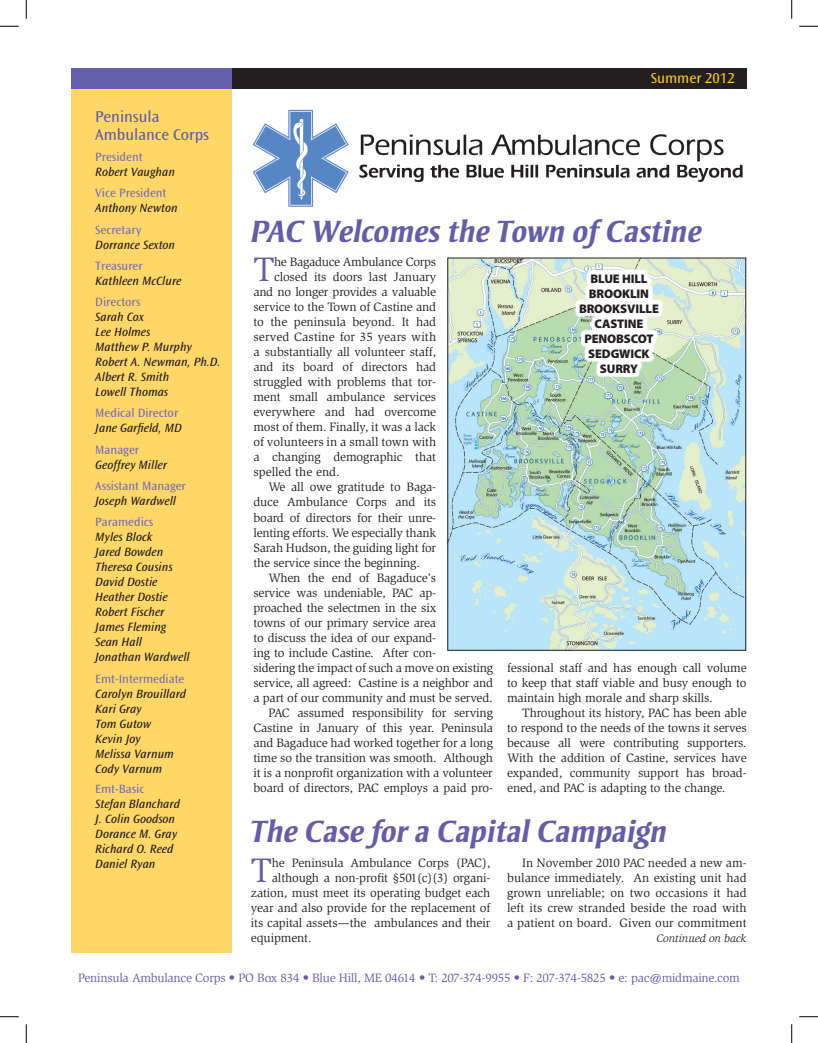
<style>
.page{position:relative;width:818px;height:1043px;background:#fff}
.page>*{position:absolute;margin:0;border:0;box-sizing:border-box;transform-origin:0 0}
.t1{font:34.88px "Slimbach Std";color:#625ea9}
.t2{font:italic 700 31.5px "Strayhorn MT Std";letter-spacing:-.01em;color:#625ea9}
.t3{font:16.25px/18.2px "Ocean Sans Std";color:#625ea9}
.t4{font:15px "Ocean Sans Std";color:#feca0a}
.t5{font:12.5px/15px "Slimbach Std";letter-spacing:-.01em;color:#231f20;text-align:justify}
.t6{font:italic 12.5px/15px "Ocean Sans Std";color:#201c1d}
.t7{font:12.5px "Ocean Sans Std";color:#756fb3}
.t8{font:12.5px "Slimbach Std";letter-spacing:-.02em;color:#625ea9}
.t9{font:900 12.5px/15px "Myriad Pro";letter-spacing:-.01em;color:#231f20;text-align:center}
.t10{font:12.5px "Slimbach Std";letter-spacing:.01em;color:#231f20}
.t11{font:italic 11.25px "Slimbach Std";letter-spacing:-.01em;color:#231f20}
</style>
<div class="page">
<div style="left:226px;top:69px;width:520px;height:20px;background:#231f20"></div>
<img style="left:252px;top:109px;width:491px;height:98px">
<div style="left:71px;top:69px;width:160px;height:883px;background:#fed767"></div>
<div style="left:71px;top:69px;width:160px;height:20px;background:#625ea9"></div>
<img style="left:449px;top:260px;width:295px;height:388px">
<div style="left:447px;top:258px;width:299px;height:392px;border:1px solid #231f20"></div>
<svg style="left:574px;top:268px;width:88px;height:109px"></svg>
<svg style="left:0;top:25px;width:19px;height:2px"></svg>
<svg style="left:799px;top:25px;width:19px;height:2px"></svg>
<svg style="left:0;top:1016px;width:19px;height:1px"></svg>
<svg style="left:799px;top:1016px;width:19px;height:1px"></svg>
<svg style="left:25px;top:0;width:2px;height:19px"></svg>
<svg style="left:25px;top:1024px;width:2px;height:18px"></svg>
<svg style="left:791px;top:0;width:1px;height:19px"></svg>
<svg style="left:791px;top:1024px;width:1px;height:18px"></svg>
<h3 class="t3" style="left:95px;top:107px;width:115px">Peninsula<br>Ambulance Corps</h3>
<p class="t7" style="left:95px;top:150px;width:49px">President</p>
<p class="t6" style="left:95px;top:165px;width:81px">Robert Vaughan</p>
<p class="t7" style="left:95px;top:186px;width:73px">Vice President</p>
<p class="t6" style="left:95px;top:201px;width:84px">Anthony Newton</p>
<p class="t7" style="left:95px;top:222px;width:48px">Secretary</p>
<p class="t6" style="left:95px;top:237px;width:81px">Dorrance Sexton</p>
<p class="t7" style="left:95px;top:259px;width:49px">Treasurer</p>
<p class="t6" style="left:95px;top:273px;width:87px">Kathleen McClure</p>
<p class="t7" style="left:95px;top:295px;width:47px">Directors</p>
<p class="t6" style="left:95px;top:310px;width:127px">Sarah Cox<br>Lee Holmes<br>Matthew P. Murphy<br>Robert A. Newman, Ph.D.<br>Albert R. Smith<br>Lowell Thomas</p>
<p class="t7" style="left:95px;top:406px;width:84px">Medical Director</p>
<p class="t6" style="left:95px;top:421px;width:88px">Jane Garfield, MD</p>
<p class="t7" style="left:95px;top:442px;width:45px">Manager</p>
<p class="t6" style="left:95px;top:457px;width:73px">Geoffrey Miller</p>
<p class="t7" style="left:95px;top:479px;width:92px">Assistant Manager</p>
<p class="t6" style="left:95px;top:493px;width:82px">Joseph Wardwell</p>
<p class="t7" style="left:95px;top:515px;width:60px">Paramedics</p>
<p class="t6" style="left:95px;top:530px;width:96px">Myles Block<br>Jared Bowden<br>Theresa Cousins<br>David Dostie<br>Heather Dostie<br>Robert Fischer<br>James Fleming<br>Sean Hall<br>Jonathan Wardwell</p>
<p class="t7" style="left:95px;top:671px;width:91px">Emt-Intermediate</p>
<p class="t6" style="left:95px;top:686px;width:92px">Carolyn Brouillard<br>Kari Gray<br>Tom Gutow<br>Kevin Joy<br>Melissa Varnum<br>Cody Varnum</p>
<p class="t7" style="left:95px;top:782px;width:51px">Emt-Basic</p>
<p class="t6" style="left:95px;top:796px;width:86px">Stefan Blanchard<br>J. Colin Goodson<br>Dorance M. Gray<br>Richard O. Reed<br>Daniel Ryan</p>
<p class="t4" style="left:650px;top:70px;width:85px">Summer 2012</p>
<h2 class="t2" style="left:251px;top:212px;width:452px">PAC Welcomes the Town of Castine</h2>
<h1 class="t1" style="left:253px;top:250px;width:23px">T</h1>
<p class="t5" style="left:274px;top:255px;width:164px">he Bagaduce Ambulance Corps</p>
<p class="t5" style="left:274px;top:270px;width:164px">closed its doors last January</p>
<p class="t5" style="left:253px;top:285px;width:184px">and no longer provides a valuable</p>
<p class="t5" style="left:253px;top:300px;width:184px">service to the Town of Castine and</p>
<p class="t5" style="left:253px;top:315px;width:184px">to the peninsula beyond. It had</p>
<p class="t10" style="left:253px;top:330px;width:184px">served Castine for 35 years with</p>
<p class="t5" style="left:253px;top:345px;width:184px">a substantially all volunteer staff,</p>
<p class="t5" style="left:253px;top:360px;width:184px">and its board of directors had</p>
<p class="t5" style="left:253px;top:375px;width:184px">struggled with problems that tor-</p>
<p class="t5" style="left:253px;top:390px;width:184px">ment small ambulance services</p>
<p class="t5" style="left:253px;top:405px;width:184px">everywhere and had overcome</p>
<p class="t5" style="left:253px;top:420px;width:184px">most of them. Finally, it was a lack</p>
<p class="t5" style="left:253px;top:435px;width:184px">of volunteers in a small town with</p>
<p class="t5" style="left:253px;top:450px;width:184px">a changing demographic that</p>
<p class="t5" style="left:253px;top:465px;width:88px">spelled the end.</p>
<p class="t5" style="left:268px;top:480px;width:169px">We all owe gratitude to Baga-</p>
<p class="t5" style="left:253px;top:495px;width:184px">duce Ambulance Corps and its</p>
<p class="t5" style="left:253px;top:510px;width:184px">board of directors for their unre-</p>
<p class="t5" style="left:253px;top:525px;width:184px">lenting efforts. We especially thank</p>
<p class="t5" style="left:253px;top:540px;width:184px">Sarah Hudson, the guiding light for</p>
<p class="t5" style="left:253px;top:555px;width:168px">the service since the beginning.</p>
<p class="t5" style="left:268px;top:570px;width:169px">When the end of Bagaduce’s</p>
<p class="t5" style="left:253px;top:585px;width:184px">service was undeniable, PAC ap-</p>
<p class="t5" style="left:253px;top:600px;width:184px">proached the selectmen in the six</p>
<p class="t5" style="left:253px;top:615px;width:184px">towns of our primary service area</p>
<p class="t5" style="left:253px;top:630px;width:184px">to discuss the idea of our expand-</p>
<p class="t5" style="left:253px;top:645px;width:184px">ing to include Castine. After con-</p>
<p class="t5" style="left:253px;top:660px;width:241px">sidering the impact of such a move on existing</p>
<p class="t5" style="left:253px;top:675px;width:241px">service, all agreed: Castine is a neighbor and</p>
<p class="t5" style="left:253px;top:690px;width:241px">a part of our community and must be served.</p>
<p class="t5" style="left:268px;top:705px;width:226px">PAC assumed responsibility for serving</p>
<p class="t5" style="left:253px;top:720px;width:241px">Castine in January of this year. Peninsula</p>
<p class="t5" style="left:253px;top:735px;width:241px">and Bagaduce had worked together for a long</p>
<p class="t5" style="left:253px;top:750px;width:241px">time so the transition was smooth. Although</p>
<p class="t5" style="left:253px;top:765px;width:241px">it is a nonprofit organization with a volunteer</p>
<p class="t5" style="left:253px;top:780px;width:241px">board of directors, PAC employs a paid pro-</p>
<p class="t9" style="left:579px;top:271px;width:81px">BLUE HILL<br>BROOKLIN<br>BROOKSVILLE<br>CASTINE<br>PENOBSCOT<br>SEDGWICK<br>SURRY</p>
<p class="t5" style="left:507px;top:660px;width:241px">fessional staff and has enough call volume to keep that staff viable and busy enough to maintain high morale and sharp skills.</p>
<p class="t5" style="left:507px;top:705px;width:241px;text-indent:15px">Throughout its history, PAC has been able to respond to the needs of the towns it serves because all were contributing supporters.<br>With the addition of Castine, services have expanded, community support has broad&shy;ened, and PAC is adapting to the change.</p>
<h2 class="t2" style="left:251px;top:812px;width:417px">The Case for a Capital Campaign</h2>
<h1 class="t1" style="left:251px;top:850px;width:23px">T</h1>
<p class="t5" style="left:272px;top:855px;width:220px">he Peninsula Ambulance Corps (PAC),</p>
<p class="t5" style="left:272px;top:870px;width:220px">although a non-profit §501(c)(3) organi-</p>
<p class="t5" style="left:251px;top:885px;width:241px">zation, must meet its operating budget each</p>
<p class="t5" style="left:251px;top:900px;width:241px">year and also provide for the replacement of</p>
<p class="t5" style="left:251px;top:915px;width:241px">its capital assets—the ambulances and their</p>
<p class="t5" style="left:251px;top:930px;width:62px">equipment.</p>
<p class="t5" style="left:507px;top:855px;width:241px;text-indent:15px">In November 2010 PAC needed a new am&shy;bulance immediately. An existing unit had grown unreliable; on two occasions it had left its crew stranded beside the road with a patient on board. Given our commitment</p>
<p class="t11" style="left:656px;top:931px;width:92px">Continued on back</p>
<p class="t8" style="left:78px;top:970px;width:663px">Peninsula Ambulance Corps • PO Box 834 • Blue Hill, ME 04614 • T: 207-374-9955 • F: 207-374-5825 • e: pac@midmaine.com</p>
</div>
